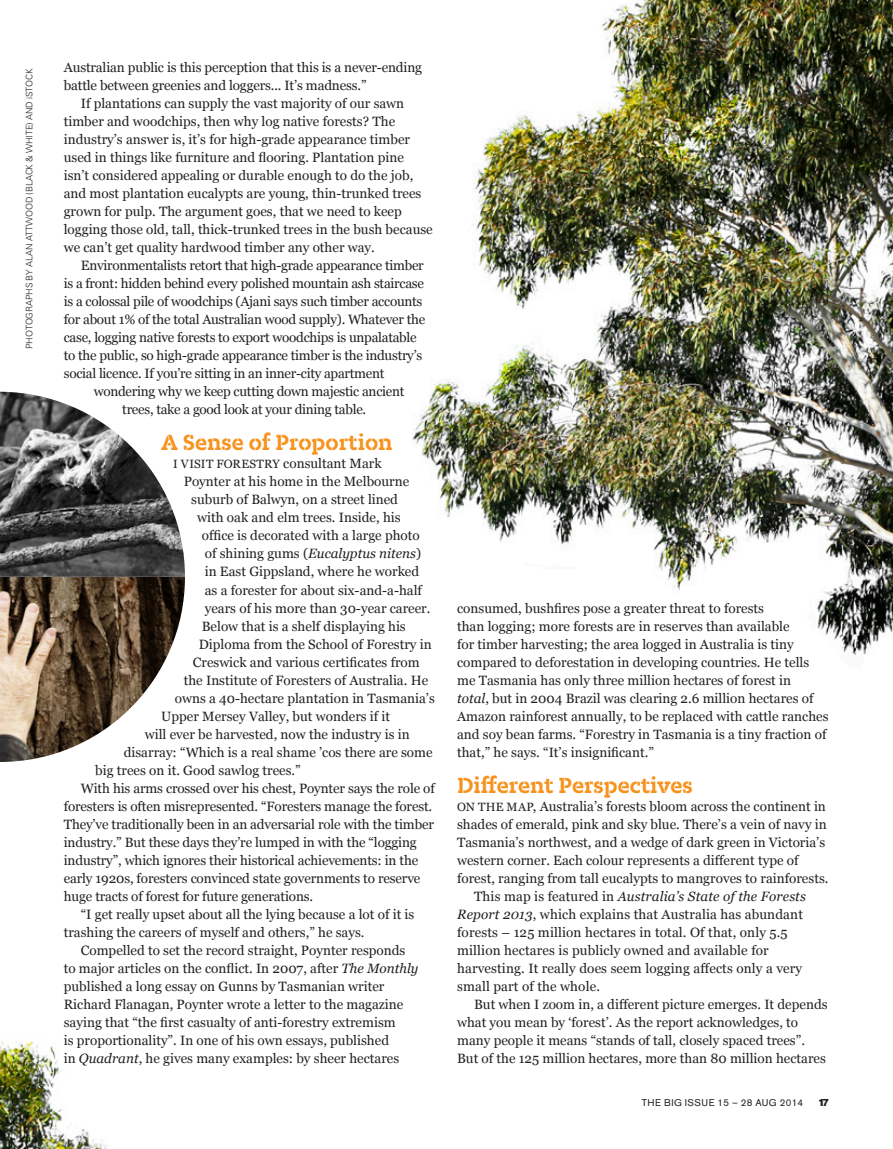
<style>
.page{position:relative;width:893px;height:1149px;background:#fff}
.page>*{position:absolute;margin:0;border:0;box-sizing:border-box;transform-origin:0 0}
.Sub_head{font:700 25.5px "Karbon Slab Stencil";color:#f7931d}
.Body_text_9pt{font:13.5px/18px "Georgia";color:#231f20}
.Body_no_Indent{font:13.5px/18px "Georgia";color:#231f20}
.Body_text_9pt-2{font:13.5px "Georgia";letter-spacing:-.02em;color:#231f20}
.Body_no_Indent-2{font:italic 13.5px "Georgia";color:#231f20}
.Body_no_Indent-3{font:12px "Georgia";letter-spacing:.02em;color:#231f20}
.Body_text_9pt-3{font:10.2px "Akzidenz Grotesk BE Super";color:#231f20}
.Body_text_9pt-4{font:9.75px "Akzidenz Grotesk BE";letter-spacing:.04em;color:#231f20}
.Photocredit{font:300 9px "Univers";letter-spacing:-.01em;color:#231f20}
.s1{font-size:13.5px}
.s2{font-style:normal}
.s3{font-style:italic}
.s4{font-size:12px}
</style>
<div class="page">
<img style="left:412px;top:0;width:481px;height:656px">
<img style="left:0;top:1041px;width:108px;height:107px">
<img style="left:0;top:391px;width:185px;height:370px">
<p class="Photocredit" style="left:24px;top:349px;width:282px;rotate:-90deg">PHOTOGRAPHS BY ALAN ATTWOOD (BLACK &amp; WHITE) AND iSTOCK</p>
<p class="Body_text_9pt" style="left:64px;top:59px;width:360px">Australian public is this perception that this is a never-ending battle between greenies and loggers... It’s madness.”</p>
<p class="Body_text_9pt" style="left:64px;top:95px;width:370px;text-indent:17px">If plantations can supply the vast majority of our sawn timber and woodchips, then why log native forests? The industry’s answer is, it’s for high-grade appearance timber used in things like furniture and flooring. Plantation pine<br>isn’t considered appealing or durable enough to do the job, and most plantation eucalypts are young, thin-trunked trees grown for pulp. The argument goes, that we need to keep logging those old, tall, thick-trunked trees in the bush because we can’t get quality hardwood timber any other way.</p>
<p class="Body_text_9pt-2" style="left:81px;top:257px;width:344px">Environmentalists retort that high-grade appearance timber</p>
<p class="Body_text_9pt-2" style="left:64px;top:275px;width:362px">is a front: hidden behind every polished mountain ash staircase</p>
<p class="Body_text_9pt-2" style="left:64px;top:293px;width:360px">is a colossal pile of woodchips (Ajani says such timber accounts</p>
<p class="Body_text_9pt-2" style="left:64px;top:311px;width:363px">for about 1% of the total Australian wood supply). Whatever the</p>
<p class="Body_text_9pt-2" style="left:64px;top:329px;width:354px">case, logging native forests to export woodchips is unpalatable</p>
<p class="Body_text_9pt-2" style="left:64px;top:347px;width:360px">to the public, so high-grade appearance timber is the industry’s</p>
<p class="Body_text_9pt-2" style="left:64px;top:365px;width:322px">social licence. If you’re sitting in an inner-city apartment</p>
<p class="Body_text_9pt-2" style="left:94px;top:383px;width:312px">wondering why we keep cutting down majestic ancient</p>
<p class="Body_text_9pt-2" style="left:122px;top:401px;width:245px">trees, take a good look at your dining table.</p>
<p class="Sub_head" style="left:161px;top:428px;width:233px">A Sense of Proportion</p>
<p class="Body_no_Indent-3" style="left:173px;top:457px;width:210px">I VISIT FORESTRY <span class="s1">consultant Mark</span></p>
<p class="Body_no_Indent" style="left:184px;top:473px;width:227px">Poynter at his home in the Melbourne</p>
<p class="Body_no_Indent" style="left:191px;top:491px;width:208px">suburb of Balwyn, on a street lined</p>
<p class="Body_no_Indent" style="left:197px;top:509px;width:205px">with oak and elm trees. Inside, his</p>
<p class="Body_no_Indent" style="left:202px;top:527px;width:220px">office is decorated with a large photo</p>
<p class="Body_no_Indent-2" style="left:205px;top:545px;width:218px"><span class="s2">of shining gums (</span>Eucalyptus nitens<span class="s2">)</span></p>
<p class="Body_no_Indent" style="left:205px;top:563px;width:216px">in East Gippsland, where he worked</p>
<p class="Body_no_Indent" style="left:205px;top:581px;width:219px">as a forester for about six-and-a-half</p>
<p class="Body_no_Indent" style="left:205px;top:599px;width:227px">years of his more than 30-year career.</p>
<p class="Body_no_Indent" style="left:202px;top:617px;width:205px">Below that is a shelf displaying his</p>
<p class="Body_no_Indent" style="left:199px;top:635px;width:234px">Diploma from the School of Forestry in</p>
<p class="Body_no_Indent" style="left:193px;top:653px;width:228px">Creswick and various certificates from</p>
<p class="Body_no_Indent" style="left:184px;top:671px;width:246px">the Institute of Foresters of Australia. He</p>
<p class="Body_no_Indent" style="left:175px;top:689px;width:262px">owns a 40-hectare plantation in Tasmania’s</p>
<p class="Body_no_Indent" style="left:161px;top:707px;width:230px">Upper Mersey Valley, but wonders if it</p>
<p class="Body_no_Indent" style="left:145px;top:725px;width:266px">will ever be harvested, now the industry is in</p>
<p class="Body_no_Indent" style="left:124px;top:743px;width:310px">disarray: “Which is a real shame ’cos there are some</p>
<p class="Body_no_Indent" style="left:95px;top:761px;width:207px">big trees on it. Good sawlog trees.”</p>
<p class="Body_text_9pt" style="left:64px;top:779px;width:372px;text-indent:17px">With his arms crossed over his chest, Poynter says the role of foresters is often misrepresented. “Foresters manage the forest.<br>They’ve traditionally been in an adversarial role with the timber industry.” But these days they’re lumped in with the “logging industry”, which ignores their historical achievements: in the early 1920s, foresters convinced state governments to reserve huge tracts of forest for future generations.</p>
<p class="Body_text_9pt" style="left:64px;top:905px;width:352px;text-indent:17px">“I get really upset about all the lying because a lot of it is trashing the careers of myself and others,” he says.</p>
<p class="Body_text_9pt" style="left:64px;top:941px;width:356px;text-indent:17px">Compelled to set the record straight, Poynter responds to major articles on the conflict. In 2007, after <span class="s3">The Monthly </span>published a long essay on Gunns by Tasmanian writer Richard Flanagan, Poynter wrote a letter to the magazine saying that “the first casualty of anti-forestry extremism<br>is proportionality”. In one of his own essays, published<br>in <span class="s3">Quadrant</span>, he gives many examples: by sheer hectares</p>
<p class="Body_text_9pt" style="left:457px;top:599px;width:373px">consumed, bushfires pose a greater threat to forests<br>than logging; more forests are in reserves than available<br>for timber harvesting; the area logged in Australia is tiny compared to deforestation in developing countries. He tells me Tasmania has only three million hectares of forest in<br><span class="s3">total</span>, but in 2004 Brazil was clearing 2.6 million hectares of Amazon rainforest annually, to be replaced with cattle ranches and soy bean farms. “Forestry in Tasmania is a tiny fraction of that,” he says. “It’s insignificant.”</p>
<p class="Sub_head" style="left:457px;top:770px;width:237px">Different Perspectives</p>
<p class="Body_no_Indent" style="left:457px;top:797px;width:373px"><span class="s4">ON THE MAP</span>, Australia’s forests bloom across the continent in shades of emerald, pink and sky blue. There’s a vein of navy in Tasmania’s northwest, and a wedge of dark green in Victoria’s western corner. Each colour represents a different type of forest, ranging from tall eucalypts to mangroves to rainforests.</p>
<p class="Body_text_9pt" style="left:457px;top:887px;width:350px;text-indent:17px">This map is featured in <span class="s3">Australia’s State of the Forests Report 2013</span>, which explains that Australia has abundant forests – 125 million hectares in total. Of that, only 5.5 million hectares is publicly owned and available for harvesting. It really does seem logging affects only a very small part of the whole.</p>
<p class="Body_text_9pt" style="left:457px;top:995px;width:372px;text-indent:17px">But when I zoom in, a different picture emerges. It depends what you mean by ‘forest’. As the report acknowledges, to many people it means “stands of tall, closely spaced trees”.<br>But of the 125 million hectares, more than 80 million hectares</p>
<p class="Body_text_9pt-4" style="left:642px;top:1096px;width:163px">THE BIG ISSUE 15 – 28 AUG 2014</p>
<p class="Body_text_9pt-3" style="left:818px;top:1096px;width:13px">17</p>
</div>
